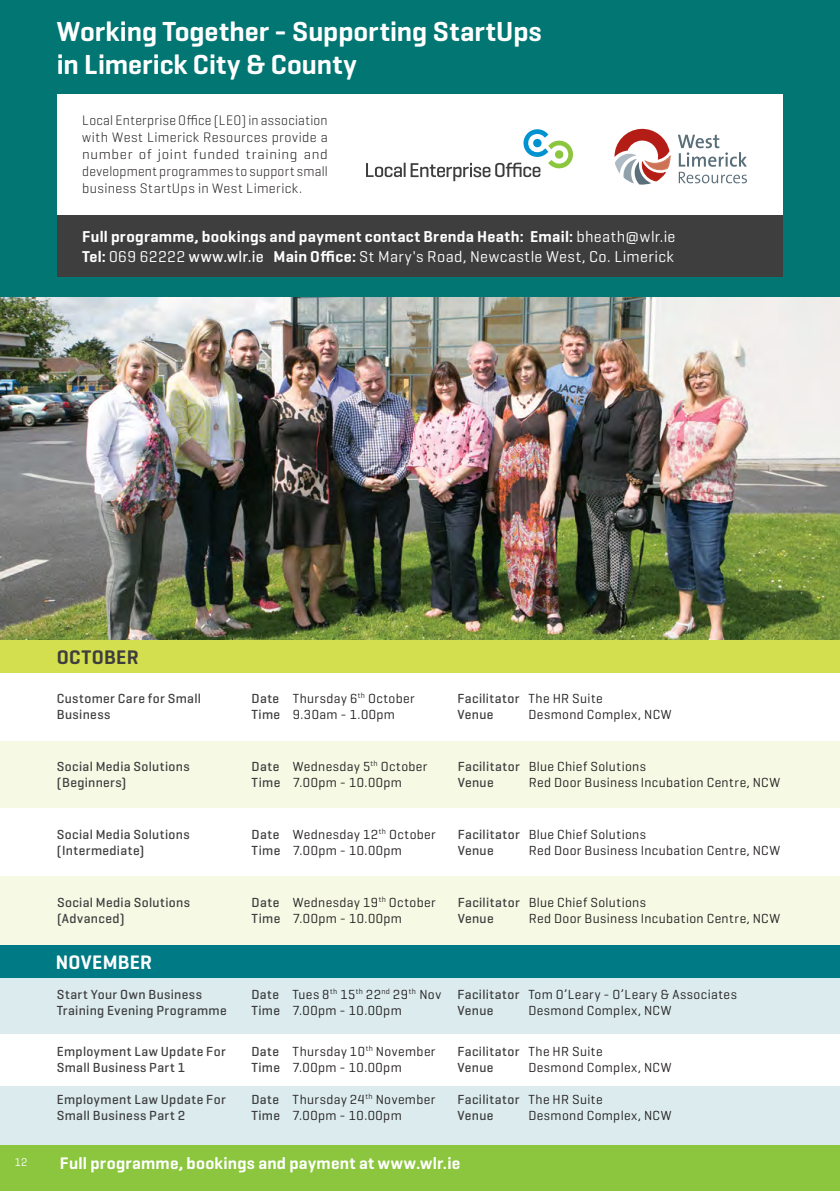
<style>
.page{position:relative;width:840px;height:1191px;background:#fff}
.page>*{position:absolute;margin:0;border:0;box-sizing:border-box;transform-origin:0 0}
.t1{font:600 28px "Geogrotesque";color:#fff}
.t2{font:600 20px "Geogrotesque";letter-spacing:.01em;color:#3e3e3f}
.t3{font:600 19.8px "Geogrotesque";letter-spacing:.015em;color:#fff}
.body{font:600 17px "Geogrotesque";letter-spacing:.015em;color:#fff}
.body_grants{font:16px "Geogrotesque";letter-spacing:.03em;color:#fff}
.body_grants-2{font:600 16px "Geogrotesque";letter-spacing:.02em;color:#fff}
.body-2{font:300 14px/16.8px "Geogrotesque";letter-spacing:.025em;color:#231f20;text-align:justify;scale:.96 1}
.body_grants-3{font:13.4px "Geogrotesque";letter-spacing:.03em;color:#231f20}
.body_grants-4{font:500 13.4px/16px "Geogrotesque";letter-spacing:.025em;color:#3e3e3f}
.t4{font:11.4px "Geogrotesque";color:#fff}
.s1{font-weight:400}
.s2{font-weight:600}
.s3{font-weight:500}
.s4{font-weight:500;color:#3e3e3f}
.s5{font-weight:400;color:#231f20}
</style>
<div class="page">
<div style="left:0;top:741px;width:839px;height:68px;background:#f6f9e4"></div>
<div style="left:0;top:877px;width:839px;height:68px;background:#f6f9e4"></div>
<div style="left:0;top:0;width:839px;height:297px;background:#017672"></div>
<div style="left:57px;top:94px;width:724px;height:121px;background:#fff"></div>
<svg style="left:366px;top:129px;width:206px;height:52px"></svg>
<svg style="left:678px;top:134px;width:68px;height:49px"></svg>
<svg style="left:614px;top:129px;width:55px;height:56px"></svg>
<div style="left:57px;top:215px;width:724px;height:61px;background:#3e3e3f"></div>
<img style="left:0;top:297px;width:839px;height:343px">
<div style="left:0;top:977px;width:839px;height:57px;background:#dbebee"></div>
<div style="left:0;top:1086px;width:839px;height:74px;background:#dbebee"></div>
<div style="left:0;top:945px;width:839px;height:32px;background:#007b85"></div>
<div style="left:0;top:640px;width:839px;height:33px;background:#d4df4f"></div>
<div style="left:0;top:1145px;width:839px;height:46px;background:#8bc63e"></div>
<p class="t1" style="left:57px;top:14px;width:486px">Working Together - Supporting StartUps</p>
<p class="t1" style="left:57px;top:47px;width:301px">in Limerick City &amp; County</p>
<p class="body-2" style="left:82px;top:112px;width:257px">Local Enterprise Office (LEO) in association with West Limerick Resources provide a number of joint funded training and development programmes to support small business StartUps in West Limerick.</p>
<p class="body_grants-2" style="left:82px;top:227px;width:594px">Full programme, bookings and payment contact Brenda Heath: Email: <span class="s1">bheath@wlr.ie</span></p>
<p class="body_grants" style="left:82px;top:246px;width:592px"><span class="s2">Tel:</span> 069 62222 <span class="s3">www.wlr.ie</span> <span class="s2">Main Office:</span> St Mary's Road, Newcastle West, Co. Limerick</p>
<p class="t2" style="left:57px;top:645px;width:83px">OCTOBER</p>
<p class="body_grants-4" style="left:57px;top:690px;width:145px">Customer Care for Small<br>Business</p>
<p class="body_grants-3" style="left:251px;top:690px;width:165px"><span class="s4">Date</span> Thursday 6<sup>th</sup> October</p>
<p class="body_grants-3" style="left:251px;top:706px;width:145px"><span class="s4">Time</span> 9.30am - 1.00pm</p>
<p class="body_grants-4" style="left:57px;top:758px;width:134px">Social Media Solutions (Beginners)</p>
<p class="body_grants-3" style="left:251px;top:758px;width:177px"><span class="s4">Date</span> Wednesday 5<sup>th</sup> October</p>
<p class="body_grants-3" style="left:251px;top:774px;width:152px"><span class="s4">Time</span> 7.00pm - 10.00pm</p>
<p class="body_grants-4" style="left:57px;top:826px;width:134px">Social Media Solutions (Intermediate)</p>
<p class="body_grants-3" style="left:251px;top:826px;width:186px"><span class="s4">Date</span> Wednesday 12<sup>th</sup> October</p>
<p class="body_grants-3" style="left:251px;top:842px;width:152px"><span class="s4">Time</span> 7.00pm - 10.00pm</p>
<p class="body_grants-4" style="left:57px;top:894px;width:134px">Social Media Solutions (Advanced)</p>
<p class="body_grants-3" style="left:251px;top:894px;width:185px"><span class="s4">Date</span> Wednesday 19<sup>th</sup> October</p>
<p class="body_grants-3" style="left:251px;top:910px;width:152px"><span class="s4">Time</span> 7.00pm - 10.00pm</p>
<p class="t3" style="left:56px;top:949px;width:98px">NOVEMBER</p>
<p class="body_grants-4" style="left:57px;top:986px;width:171px">Start Your Own Business<br>Training Evening Programme</p>
<p class="body_grants-3" style="left:251px;top:986px;width:191px"><span class="s4">Date</span> Tues 8<sup>th</sup> 15<sup>th</sup> 22<sup>nd</sup> 29<sup>th</sup> Nov</p>
<p class="body_grants-3" style="left:251px;top:1002px;width:152px"><span class="s4">Time</span> 7.00pm - 10.00pm</p>
<p class="body_grants-4" style="left:57px;top:1042px;width:170px">Employment Law Update For<br>Small Business Part 1</p>
<p class="body_grants-4" style="left:57px;top:1091px;width:170px">Employment Law Update For<br>Small Business Part 2</p>
<p class="body_grants-3" style="left:251px;top:1042px;width:186px"><span class="s4">Date</span> Thursday 10<sup>th</sup> November</p>
<p class="body_grants-3" style="left:251px;top:1058px;width:152px"><span class="s4">Time</span> 7.00pm - 10.00pm</p>
<p class="body_grants-3" style="left:251px;top:1091px;width:185px"><span class="s4">Date</span> Thursday 24<sup>th</sup> November</p>
<p class="body_grants-3" style="left:251px;top:1107px;width:152px"><span class="s4">Time</span> 7.00pm - 10.00pm</p>
<p class="body_grants-4" style="left:457px;top:690px;width:147px">Facilitator <span class="s5">The HR Suite</span></p>
<p class="body_grants-4" style="left:457px;top:706px;width:37px">Venue</p>
<p class="body_grants-3" style="left:528px;top:706px;width:145px">Desmond Complex, NCW</p>
<p class="body_grants-3" style="left:457px;top:758px;width:190px"><span class="s4">Facilitator</span> Blue Chief Solutions</p>
<p class="body_grants-4" style="left:457px;top:774px;width:37px">Venue</p>
<p class="body_grants-3" style="left:528px;top:774px;width:253px">Red Door Business Incubation Centre, NCW</p>
<p class="body_grants-3" style="left:457px;top:826px;width:190px"><span class="s4">Facilitator</span> Blue Chief Solutions</p>
<p class="body_grants-4" style="left:457px;top:842px;width:37px">Venue</p>
<p class="body_grants-3" style="left:528px;top:842px;width:253px">Red Door Business Incubation Centre, NCW</p>
<p class="body_grants-3" style="left:457px;top:894px;width:190px"><span class="s4">Facilitator</span> Blue Chief Solutions</p>
<p class="body_grants-4" style="left:457px;top:910px;width:37px">Venue</p>
<p class="body_grants-3" style="left:528px;top:910px;width:253px">Red Door Business Incubation Centre, NCW</p>
<p class="body_grants-3" style="left:457px;top:986px;width:281px"><span class="s4">Facilitator</span> Tom O’Leary - O’Leary &amp; Associates</p>
<p class="body_grants-4" style="left:457px;top:1002px;width:37px">Venue</p>
<p class="body_grants-3" style="left:528px;top:1002px;width:145px">Desmond Complex, NCW</p>
<p class="body_grants-4" style="left:457px;top:1042px;width:147px">Facilitator <span class="s5">The HR Suite</span></p>
<p class="body_grants-4" style="left:457px;top:1058px;width:37px">Venue</p>
<p class="body_grants-3" style="left:528px;top:1058px;width:145px">Desmond Complex, NCW</p>
<p class="body_grants-4" style="left:457px;top:1091px;width:147px">Facilitator <span class="s5">The HR Suite</span></p>
<p class="body_grants-4" style="left:457px;top:1107px;width:37px">Venue</p>
<p class="body_grants-3" style="left:528px;top:1107px;width:145px">Desmond Complex, NCW</p>
<p class="t4" style="left:15px;top:1155px;width:14px">12</p>
<p class="body" style="left:60px;top:1152px;width:401px">Full programme, bookings and payment at www.wlr.ie</p>
</div>
